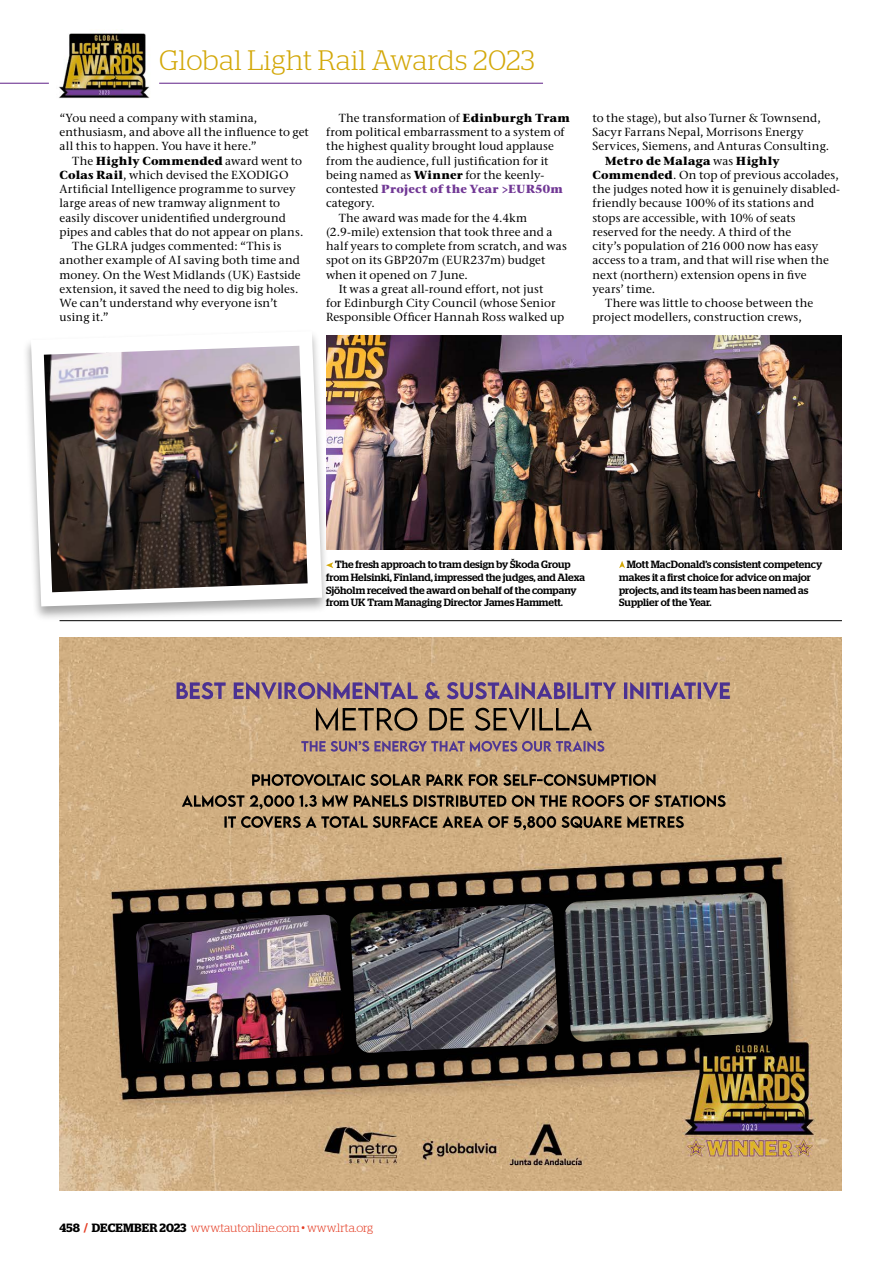
<style>
.page{position:relative;width:893px;height:1263px;background:#fff}
.page>*{position:absolute;margin:0;border:0;box-sizing:border-box;transform-origin:0 0}
.t1{font:300 28.05px "Stag";letter-spacing:.015em;color:#d3a809}
.t2{font:300 12px "Stag";color:#e43b22}
.t3{font:500 11.7px/14.2px "Stone Ser ITC Std";letter-spacing:.01em;color:#000}
.t4{font:700 11.7px "Stone Ser ITC Std";letter-spacing:.01em;color:#000}
.t5{font:700 11.7px "Stone Ser ITC Std";letter-spacing:.015em;color:#713895}
.t6{font:500 10.5px/12.8px "Stag";color:#000}
.s1{font-weight:500}
.s2{font-weight:700}
.s3{font-weight:500;color:#000}
.s4{font-weight:600;color:#000}
.s5{font-weight:600}
</style>
<div class="page">
<img style="left:60px;top:638px;width:782px;height:552px">
<img style="left:564px;top:892px;width:209px;height:150px">
<img style="left:350px;top:904px;width:209px;height:149px">
<img style="left:136px;top:915px;width:209px;height:149px">
<hr style="left:60px;top:620px;width:782px;height:1px;background:#000">
<div style="left:22px;top:329px;width:309px;height:292px;background:#000;opacity:.35"></div>
<svg style="left:31px;top:331px;width:291px;height:275px"></svg>
<img style="left:44px;top:346px;width:264px;height:246px">
<img style="left:326px;top:336px;width:516px;height:213px">
<svg style="left:619px;top:561px;width:6px;height:7px"></svg>
<hr style="left:0;top:83px;width:49px;height:1px;background:#713895">
<hr style="left:159px;top:83px;width:384px;height:1px;background:#713895">
<img style="left:59px;top:29px;width:91px;height:70px">
<h1 class="t1" style="left:159px;top:44px;width:377px">Global Light Rail Awards 2023</h1>
<p class="t3" style="left:60px;top:111px;width:251px">“You need a company with stamina, enthusiasm, and above all the influence to get all this to happen. You have it here.”</p>
<p class="t4" style="left:72px;top:153px;width:231px"><span class="s1">The</span> Highly Commended <span class="s1">award went to</span></p>
<p class="t3" style="left:60px;top:168px;width:231px"><span class="s2">Colas Rail</span>, which devised the EXODIGO</p>
<p class="t3" style="left:60px;top:182px;width:238px">Artificial Intelligence programme to survey</p>
<p class="t3" style="left:60px;top:196px;width:222px">large areas of new tramway alignment to</p>
<p class="t3" style="left:60px;top:210px;width:228px">easily discover unidentified underground</p>
<p class="t3" style="left:60px;top:225px;width:245px">pipes and cables that do not appear on plans.</p>
<p class="t3" style="left:72px;top:239px;width:211px">The GLRA judges commented: “This is</p>
<p class="t3" style="left:60px;top:253px;width:242px">another example of AI saving both time and</p>
<p class="t3" style="left:60px;top:267px;width:243px">money. On the West Midlands (UK) Eastside</p>
<p class="t3" style="left:60px;top:282px;width:240px">extension, it saved the need to dig big holes.</p>
<p class="t3" style="left:60px;top:296px;width:220px">We can’t understand why everyone isn’t</p>
<p class="t3" style="left:60px;top:310px;width:51px">using it.”</p>
<p class="t3" style="left:339px;top:111px;width:233px">The transformation of <span class="s2">Edinburgh Tram</span></p>
<p class="t3" style="left:326px;top:125px;width:240px">from political embarrassment to a system of</p>
<p class="t3" style="left:326px;top:139px;width:229px">the highest quality brought loud applause</p>
<p class="t3" style="left:326px;top:153px;width:224px">from the audience, full justification for it</p>
<p class="t3" style="left:326px;top:168px;width:220px">being named as <span class="s2">Winner</span> for the keenly-</p>
<p class="t5" style="left:326px;top:181px;width:239px"><span class="s3">contested</span> Project of the Year &gt;EUR50m</p>
<p class="t3" style="left:326px;top:196px;width:50px">category.</p>
<p class="t3" style="left:339px;top:210px;width:190px">The award was made for the 4.4km</p>
<p class="t3" style="left:326px;top:225px;width:228px">(2.9-mile) extension that took three and a</p>
<p class="t3" style="left:326px;top:239px;width:242px">half years to complete from scratch, and was</p>
<p class="t3" style="left:326px;top:253px;width:221px">spot on its GBP207m (EUR237m) budget</p>
<p class="t3" style="left:326px;top:267px;width:143px">when it opened on 7 June.</p>
<p class="t3" style="left:339px;top:282px;width:206px">It was a great all-round effort, not just</p>
<p class="t3" style="left:326px;top:296px;width:231px">for Edinburgh City Council (whose Senior</p>
<p class="t3" style="left:326px;top:310px;width:240px">Responsible Officer Hannah Ross walked up</p>
<p class="t3" style="left:592px;top:111px;width:230px">to the stage), but also Turner &amp; Townsend,</p>
<p class="t3" style="left:592px;top:125px;width:213px">Sacyr Farrans Nepal, Morrisons Energy</p>
<p class="t3" style="left:592px;top:139px;width:238px">Services, Siemens, and Anturas Consulting.</p>
<p class="t4" style="left:605px;top:153px;width:176px">Metro de Malaga <span class="s1">was</span> Highly</p>
<p class="t3" style="left:592px;top:168px;width:248px"><span class="s2">Commended</span>. On top of previous accolades,</p>
<p class="t3" style="left:592px;top:182px;width:249px">the judges noted how it is genuinely disabled-</p>
<p class="t3" style="left:592px;top:196px;width:223px">friendly because 100% of its stations and</p>
<p class="t3" style="left:592px;top:210px;width:205px">stops are accessible, with 10% of seats</p>
<p class="t3" style="left:592px;top:225px;width:200px">reserved for the needy. A third of the</p>
<p class="t3" style="left:592px;top:239px;width:227px">city’s population of 216 000 now has easy</p>
<p class="t3" style="left:592px;top:253px;width:238px">access to a tram, and that will rise when the</p>
<p class="t3" style="left:592px;top:267px;width:216px">next (northern) extension opens in five</p>
<p class="t3" style="left:592px;top:282px;width:64px">years’ time.</p>
<p class="t3" style="left:605px;top:296px;width:210px">There was little to choose between the</p>
<p class="t3" style="left:592px;top:310px;width:211px">project modellers, construction crews,</p>
<p class="t6" style="left:326px;top:558px;width:261px;text-indent:9px">The fresh approach to tram design by Škoda Group from Helsinki, Finland, impressed the judges, and Alexa Sjöholm received the award on behalf of the company from UK Tram Managing Director James Hammett.</p>
<p class="t6" style="left:619px;top:558px;width:205px;text-indent:8px">Mott MacDonald’s consistent competency makes it a first choice for advice on major projects, and its team has been named as Supplier of the Year.</p>
<p class="t2" style="left:60px;top:1221px;width:315px"><span class="s4">458</span> <span class="s5">/</span> <span class="s4">DECEMBER 2023</span> www.tautonline.com <sup>.</sup> www.lrta.org</p>
</div>
